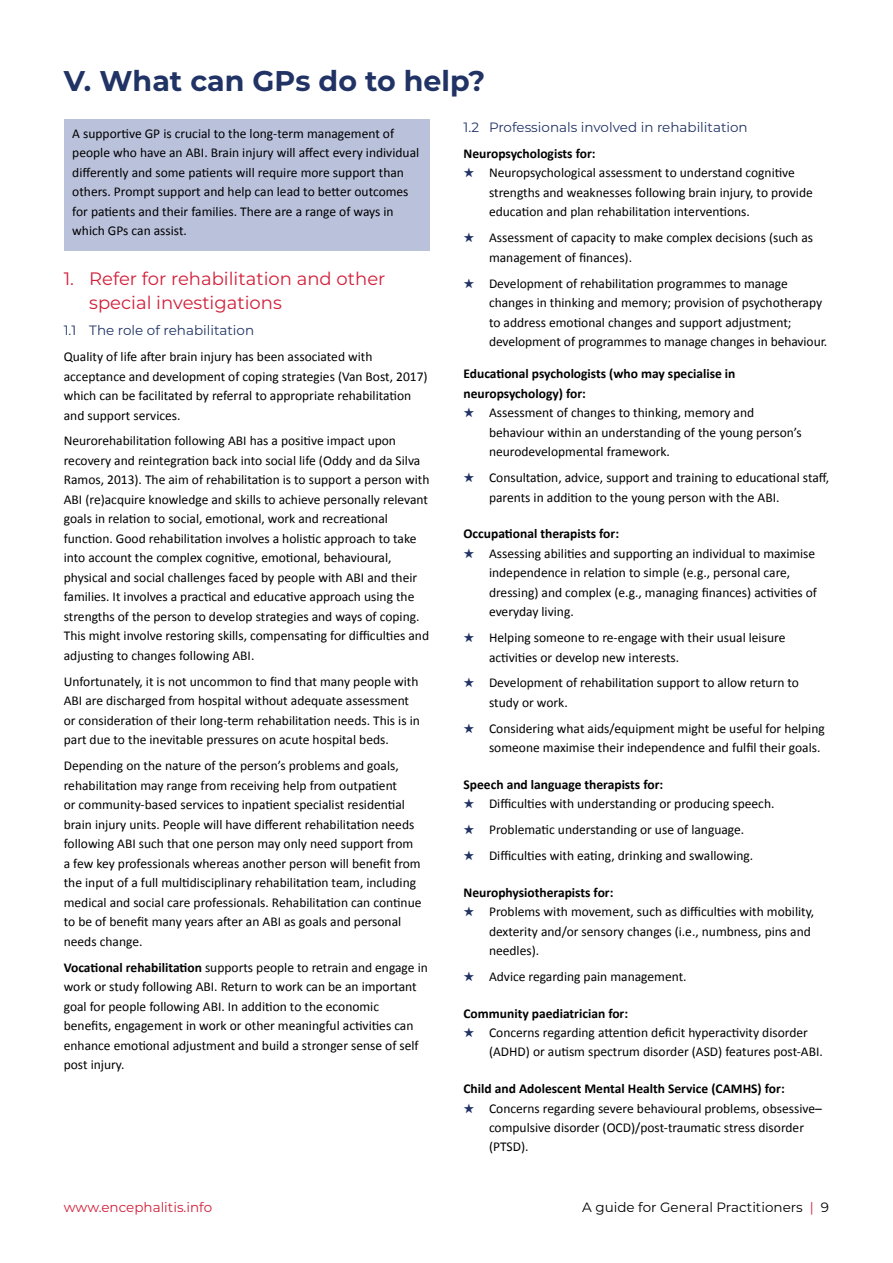
<style>
.page{position:relative;width:893px;height:1263px;background:#fff}
.page>*{position:absolute;margin:0;border:0;box-sizing:border-box;transform-origin:0 0}
.t1{font:700 28.5px "Montserrat";color:#213365}
.t2{font:18px/24px "Montserrat";color:#d21f39}
.t3{font:13.5px/19.5px "Calibri";color:#000}
.t4{font:700 13.5px/19.5px "Calibri";color:#000}
.t5{font:13.5px "Montserrat";color:#213365}
.t6{font:13.5px "Montserrat";color:#000}
.t7{font:13.5px "Montserrat";color:#d21f39}
.s1{font-weight:700}
.s2{color:#213365}
.s3{color:#d21f39}
</style>
<div class="page">
<div style="left:64px;top:119px;width:365px;height:132px;background:#bac1db"></div>
<h1 class="t1" style="left:64px;top:61px;width:423px">V. What can GPs do to help?</h1>
<p class="t3" style="left:72px;top:123px;width:348px">A supportive GP is crucial to the long-term management of people who have an ABI. Brain injury will affect every individual differently and some patients will require more support than others. Prompt support and help can lead to better outcomes for patients and their families. There are a range of ways in which GPs can assist.</p>
<h2 class="t2" style="left:89px;top:266px;width:298px;text-indent:-26px">1. Refer for rehabilitation and other special investigations</h2>
<p class="t5" style="left:64px;top:321px;width:192px">1.1 The role of rehabilitation</p>
<p class="t3" style="left:64px;top:346px;width:365px">Quality of life after brain injury has been associated with acceptance and development of coping strategies (Van Bost, 2017) which can be facilitated by referral to appropriate rehabilitation and support services.</p>
<p class="t3" style="left:64px;top:431px;width:367px">Neurorehabilitation following ABI has a positive impact upon recovery and reintegration back into social life (Oddy and da Silva Ramos, 2013). The aim of rehabilitation is to support a person with ABI (re)acquire knowledge and skills to achieve personally relevant goals in relation to social, emotional, work and recreational function. Good rehabilitation involves a holistic approach to take into account the complex cognitive, emotional, behavioural, physical and social challenges faced by people with ABI and their families. It involves a practical and educative approach using the strengths of the person to develop strategies and ways of coping.<br>This might involve restoring skills, compensating for difficulties and adjusting to changes following ABI.</p>
<p class="t3" style="left:64px;top:671px;width:358px">Unfortunately, it is not uncommon to find that many people with ABI are discharged from hospital without adequate assessment or consideration of their long-term rehabilitation needs. This is in part due to the inevitable pressures on acute hospital beds.</p>
<p class="t3" style="left:64px;top:755px;width:359px">Depending on the nature of the person’s problems and goals, rehabilitation may range from receiving help from outpatient<br>or community-based services to inpatient specialist residential brain injury units. People will have different rehabilitation needs following ABI such that one person may only need support from a few key professionals whereas another person will benefit from the input of a full multidisciplinary rehabilitation team, including medical and social care professionals. Rehabilitation can continue to be of benefit many years after an ABI as goals and personal needs change.</p>
<p class="t3" style="left:64px;top:957px;width:366px"><span class="s1">Vocational rehabilitation</span> supports people to retrain and engage in work or study following ABI. Return to work can be an important goal for people following ABI. In addition to the economic benefits, engagement in work or other meaningful activities can enhance emotional adjustment and build a stronger sense of self post injury.</p>
<p class="t5" style="left:463px;top:118px;width:286px">1.2 Professionals involved in rehabilitation</p>
<p class="t4" style="left:463px;top:143px;width:134px">Neuropsychologists for:</p>
<p class="t3" style="left:489px;top:162px;width:325px;text-indent:-26px"><span class="s2">★</span> Neuropsychological assessment to understand cognitive strengths and weaknesses following brain injury, to provide education and plan rehabilitation interventions.</p>
<p class="t3" style="left:489px;top:227px;width:326px;text-indent:-26px"><span class="s2">★</span> Assessment of capacity to make complex decisions (such as management of finances).</p>
<p class="t3" style="left:489px;top:273px;width:340px;text-indent:-26px"><span class="s2">★</span> Development of rehabilitation programmes to manage changes in thinking and memory; provision of psychotherapy to address emotional changes and support adjustment; development of programmes to manage changes in behaviour.</p>
<p class="t4" style="left:463px;top:363px;width:273px">Educational psychologists (who may specialise in neuropsychology) for:</p>
<p class="t3" style="left:489px;top:402px;width:314px;text-indent:-26px"><span class="s2">★</span> Assessment of changes to thinking, memory and behaviour within an understanding of the young person’s neurodevelopmental framework.</p>
<p class="t3" style="left:489px;top:467px;width:342px;text-indent:-26px"><span class="s2">★</span> Consultation, advice, support and training to educational staff, parents in addition to the young person with the ABI.</p>
<p class="t4" style="left:463px;top:523px;width:157px">Occupational therapists for:</p>
<p class="t3" style="left:489px;top:543px;width:330px;text-indent:-26px"><span class="s2">★</span> Assessing abilities and supporting an individual to maximise independence in relation to simple (e.g., personal care, dressing) and complex (e.g., managing finances) activities of everyday living.</p>
<p class="t3" style="left:489px;top:627px;width:298px;text-indent:-26px"><span class="s2">★</span> Helping someone to re-engage with their usual leisure activities or develop new interests.</p>
<p class="t3" style="left:489px;top:673px;width:312px;text-indent:-26px"><span class="s2">★</span> Development of rehabilitation support to allow return to study or work.</p>
<p class="t3" style="left:489px;top:718px;width:337px;text-indent:-26px"><span class="s2">★</span> Considering what aids/equipment might be useful for helping someone maximise their independence and fulfil their goals.</p>
<p class="t4" style="left:463px;top:774px;width:201px">Speech and language therapists for:</p>
<p class="t3" style="left:463px;top:793px;width:312px"><span class="s2">★</span> Difficulties with understanding or producing speech.</p>
<p class="t3" style="left:463px;top:819px;width:282px"><span class="s2">★</span> Problematic understanding or use of language.</p>
<p class="t3" style="left:463px;top:845px;width:291px"><span class="s2">★</span> Difficulties with eating, drinking and swallowing.</p>
<p class="t4" style="left:463px;top:882px;width:151px">Neurophysiotherapists for:</p>
<p class="t3" style="left:489px;top:901px;width:327px;text-indent:-26px"><span class="s2">★</span> Problems with movement, such as difficulties with mobility, dexterity and/or sensory changes (i.e., numbness, pins and needles).</p>
<p class="t3" style="left:463px;top:966px;width:225px"><span class="s2">★</span> Advice regarding pain management.</p>
<p class="t4" style="left:463px;top:1003px;width:166px">Community paediatrician for:</p>
<p class="t3" style="left:489px;top:1022px;width:335px;text-indent:-26px"><span class="s2">★</span> Concerns regarding attention deficit hyperactivity disorder (ADHD) or autism spectrum disorder (ASD) features post-ABI.</p>
<p class="t4" style="left:463px;top:1078px;width:323px">Child and Adolescent Mental Health Service (CAMHS) for:</p>
<p class="t3" style="left:489px;top:1097px;width:334px;text-indent:-26px"><span class="s2">★</span> Concerns regarding severe behavioural problems, obsessive– compulsive disorder (OCD)/post-traumatic stress disorder (PTSD).</p>
<p class="t7" style="left:64px;top:1198px;width:150px">www.encephalitis.info</p>
<p class="t6" style="left:582px;top:1198px;width:248px">A guide for General Practitioners <span class="s3">|</span> 9</p>
</div>
